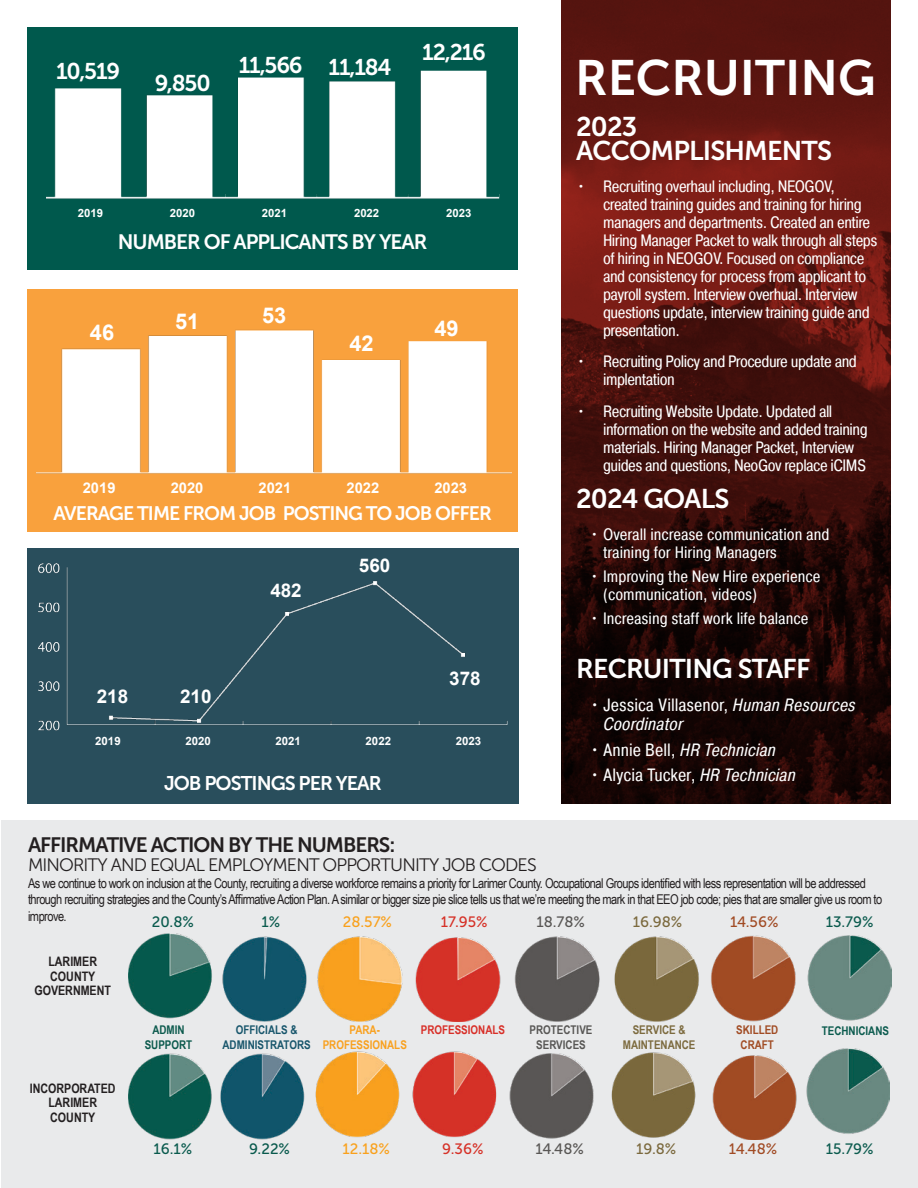
<style>
.page{position:relative;width:918px;height:1188px;background:#fff}
.page>*{position:absolute;margin:0;border:0;box-sizing:border-box;transform-origin:0 0}
.t1{font:49.5px "Museo Sans 700";color:#fff}
.t2{font:27px/24px "Museo Sans 700";letter-spacing:-.03em;color:#fff}
.t3{font:22.65px "Museo Sans 700";letter-spacing:-.05em;color:#fff}
.t4{font:700 21.75px "Arial";color:#fff}
.t5{font:20.7px "Museo Sans 700";letter-spacing:-.05em;color:#231f20}
.t6{font:20.7px "Museo Sans 700";letter-spacing:-.05em;color:#fff}
.t7{font:19.8px "Museo Sans 700";letter-spacing:-.05em;color:#fff}
.t8{font:19.5px "Museo Sans 700";letter-spacing:-.05em;color:#fff}
.t9{font:700 18.9px "Arial";color:#fff}
.t10{font:18px "Museo Sans 300";letter-spacing:-.05em;color:#231f20}
.t11{font:italic 17.85px/19.5px "Pragmatica Cond";color:#fff}
.t12{font:17.85px "Pragmatica Cond";color:#fff}
.t13{font:16.5px/18px "Pragmatica Cond";letter-spacing:-.03em;color:#fff}
.t14{font:16.5px/18px "Pragmatica Cond";color:#fff}
.t15{font:15px "Museo Sans 500";color:#095a4d}
.t16{font:15px "Museo Sans 500";color:#f9a11d}
.t17{font:15px "Museo Sans 500";color:#595755}
.t18{font:15px "Museo Sans 500";letter-spacing:-.01em;color:#a14b24}
.t19{font:15px "Museo Sans 500";color:#0b5b4e}
.t20{font:15px "Museo Sans 500";color:#d63127}
.t21{font:15px "Museo Sans 500";color:#7b693d}
.t22{font:700 14.7px "Arial";color:#fff}
.t23{font:13.5px/16.5px "Arial Narrow";letter-spacing:-.04em;color:#231f20}
.t24{font:700 13.05px/14.5px "Arial Narrow";color:#231f20;text-align:center}
.t25{font:700 12px/14.5px "Arial Narrow";color:#18566c;text-align:center}
.t26{font:700 12px/14.5px "Arial Narrow";color:#7c6a3e;text-align:center}
.t27{font:700 12px/14.5px "Arial Narrow";color:#f9a11f;text-align:center}
.t28{font:700 12px/14.5px "Arial Narrow";color:#585755;text-align:center}
.t29{font:700 12px "Arial Narrow";color:#d82f28}
.t30{font:700 12px/14.5px "Arial Narrow";color:#0c5a4d;text-align:center}
.t31{font:700 12px/14.5px "Arial Narrow";color:#a14c24;text-align:center}
.t32{font:700 12px "Arial Narrow";color:#0b5b4e}
.t33{font:700 11.4px "Arial";color:#fff}
.s1{font-style:normal}
.s2{font-style:italic}
</style>
<div class="page">
<div style="left:1px;top:821px;width:917px;height:367px;background:#e9eaeb"></div>
<img style="left:129px;top:1049px;width:761px;height:90px">
<div style="left:28px;top:289px;width:490px;height:243px;background:#f9a13d"></div>
<img style="left:36px;top:291px;width:475px;height:206px">
<div style="left:28px;top:27px;width:490px;height:243px;background:#00594d"></div>
<img style="left:47px;top:55px;width:471px;height:166px">
<svg style="left:562px;top:0;width:329px;height:804px;background:#45100c"></svg>
<div style="left:28px;top:548px;width:491px;height:256px;background:#294e5c"></div>
<div style="left:35px;top:558px;width:479px;height:178px;background:#294e5c"></div>
<img style="left:129px;top:934px;width:762px;height:88px">
<p class="t3" style="left:56px;top:59px;width:66px">10,519</p>
<p class="t3" style="left:155px;top:70px;width:57px">9,850</p>
<p class="t3" style="left:239px;top:52px;width:65px">11,566</p>
<p class="t3" style="left:329px;top:54px;width:65px">11,184</p>
<p class="t3" style="left:422px;top:40px;width:65px">12,216</p>
<p class="t33" style="left:78px;top:205px;width:27px">2019</p>
<p class="t33" style="left:170px;top:205px;width:27px">2020</p>
<p class="t33" style="left:262px;top:205px;width:27px">2021</p>
<p class="t33" style="left:354px;top:205px;width:27px">2022</p>
<p class="t33" style="left:446px;top:205px;width:27px">2023</p>
<p class="t6" style="left:118px;top:230px;width:311px">NUMBER OF APPLICANTS BY YEAR</p>
<p class="t4" style="left:90px;top:318px;width:26px">46</p>
<p class="t4" style="left:175px;top:307px;width:26px">51</p>
<p class="t4" style="left:262px;top:301px;width:26px">53</p>
<p class="t4" style="left:349px;top:329px;width:26px">42</p>
<p class="t4" style="left:434px;top:314px;width:26px">49</p>
<p class="t22" style="left:83px;top:478px;width:34px">2019</p>
<p class="t22" style="left:171px;top:478px;width:34px">2020</p>
<p class="t22" style="left:259px;top:478px;width:34px">2021</p>
<p class="t22" style="left:346px;top:478px;width:34px">2022</p>
<p class="t22" style="left:434px;top:478px;width:34px">2023</p>
<p class="t8" style="left:53px;top:503px;width:440px">AVERAGE TIME FROM JOB POSTING TO JOB OFFER</p>
<p class="t9" style="left:97px;top:684px;width:33px">218</p>
<p class="t9" style="left:180px;top:684px;width:33px">210</p>
<p class="t9" style="left:270px;top:578px;width:33px">482</p>
<p class="t9" style="left:359px;top:553px;width:33px">560</p>
<p class="t9" style="left:449px;top:666px;width:33px">378</p>
<p class="t33" style="left:95px;top:734px;width:27px">2019</p>
<p class="t33" style="left:185px;top:734px;width:27px">2020</p>
<p class="t33" style="left:276px;top:734px;width:27px">2021</p>
<p class="t33" style="left:366px;top:734px;width:27px">2022</p>
<p class="t33" style="left:456px;top:734px;width:27px">2023</p>
<p class="t7" style="left:164px;top:772px;width:219px">JOB POSTINGS PER YEAR</p>
<p class="t1" style="left:575px;top:51px;width:302px">RECRUITING</p>
<p class="t2" style="left:576px;top:115px;width:257px">2023<br>ACCOMPLISHMENTS</p>
<p class="t13" style="left:603px;top:177px;width:276px;text-indent:-27px">• Recruiting overhaul including, NEOGOV, created training guides and training for hiring managers and departments. Created an entire Hiring Manager Packet to walk through all steps of hiring in NEOGOV. Focused on compliance and consistency for process from applicant to payroll system. Interview overhual. Interview questions update, interview training guide and presentation.</p>
<p class="t13" style="left:603px;top:353px;width:255px;text-indent:-27px">• Recruiting Policy and Procedure update and implentation</p>
<p class="t13" style="left:603px;top:402px;width:266px;text-indent:-27px">• Recruiting Website Update. Updated all information on the website and added training materials. Hiring Manager Packet, Interview guides and questions, NeoGov replace iCIMS</p>
<p class="t2" style="left:576px;top:487px;width:155px">2024 GOALS</p>
<p class="t14" style="left:603px;top:525px;width:228px;text-indent:-14px">• Overall increase communication and training for Hiring Managers</p>
<p class="t14" style="left:603px;top:567px;width:219px;text-indent:-14px">• Improving the New Hire experience (communication, videos)</p>
<p class="t14" style="left:589px;top:609px;width:221px">• Increasing staff work life balance</p>
<p class="t2" style="left:576px;top:656px;width:236px">RECRUITING STAFF</p>
<p class="t11" style="left:603px;top:695px;width:254px;text-indent:-14px"><span class="s1">• Jessica Villasenor,</span> Human Resources<br>Coordinator</p>
<p class="t11" style="left:589px;top:740px;width:188px"><span class="s1">• Annie Bell,</span> HR Technician</p>
<p class="t12" style="left:589px;top:764px;width:208px">• Alycia Tucker, <span class="s2">HR Technician</span></p>
<p class="t5" style="left:28px;top:833px;width:369px">AFFIRMATIVE ACTION BY THE NUMBERS:</p>
<p class="t10" style="left:28px;top:856px;width:510px">MINORITY AND EQUAL EMPLOYMENT OPPORTUNITY JOB CODES</p>
<p class="t23" style="left:28px;top:874px;width:856px">As we continue to work on inclusion at the County, recruiting a diverse workforce remains a priority for Larimer County. Occupational Groups identified with less representation will be addressed through recruiting strategies and the County’s Affirmative Action Plan. A similar or bigger size pie slice tells us that we’re meeting the mark in that EEO job code; pies that are smaller give us room to improve.</p>
<p class="t15" style="left:152px;top:913px;width:43px">20.8%</p>
<p class="t15" style="left:261px;top:913px;width:20px">1%</p>
<p class="t16" style="left:343px;top:913px;width:51px">28.57%</p>
<p class="t20" style="left:441px;top:913px;width:48px">17.95%</p>
<p class="t17" style="left:537px;top:913px;width:50px">18.78%</p>
<p class="t21" style="left:633px;top:913px;width:51px">16.98%</p>
<p class="t18" style="left:730px;top:913px;width:50px">14.56%</p>
<p class="t19" style="left:826px;top:913px;width:49px">13.79%</p>
<p class="t24" style="left:34px;top:954px;width:78px">LARIMER<br>COUNTY<br>GOVERNMENT</p>
<p class="t24" style="left:30px;top:1080px;width:87px">INCORPORATED<br>LARIMER<br>COUNTY</p>
<p class="t30" style="left:145px;top:1022px;width:49px">ADMIN<br>SUPPORT</p>
<p class="t25" style="left:223px;top:1022px;width:90px">OFFICIALS &amp;<br>ADMINISTRATORS</p>
<p class="t27" style="left:323px;top:1022px;width:86px">PARA-<br>PROFESSIONALS</p>
<p class="t29" style="left:421px;top:1021px;width:86px">PROFESSIONALS</p>
<p class="t28" style="left:530px;top:1022px;width:64px">PROTECTIVE<br>SERVICES</p>
<p class="t26" style="left:623px;top:1022px;width:74px">SERVICE &amp;<br>MAINTENANCE</p>
<p class="t31" style="left:736px;top:1022px;width:44px">SKILLED<br>CRAFT</p>
<p class="t32" style="left:822px;top:1022px;width:69px">TECHNICIANS</p>
<p class="t15" style="left:154px;top:1141px;width:40px">16.1%</p>
<p class="t15" style="left:249px;top:1141px;width:42px">9.22%</p>
<p class="t16" style="left:342px;top:1141px;width:49px">12.18%</p>
<p class="t20" style="left:442px;top:1141px;width:43px">9.36%</p>
<p class="t17" style="left:535px;top:1141px;width:50px">14.48%</p>
<p class="t21" style="left:636px;top:1141px;width:42px">19.8%</p>
<p class="t18" style="left:729px;top:1141px;width:50px">14.48%</p>
<p class="t19" style="left:826px;top:1141px;width:49px">15.79%</p>
</div>
